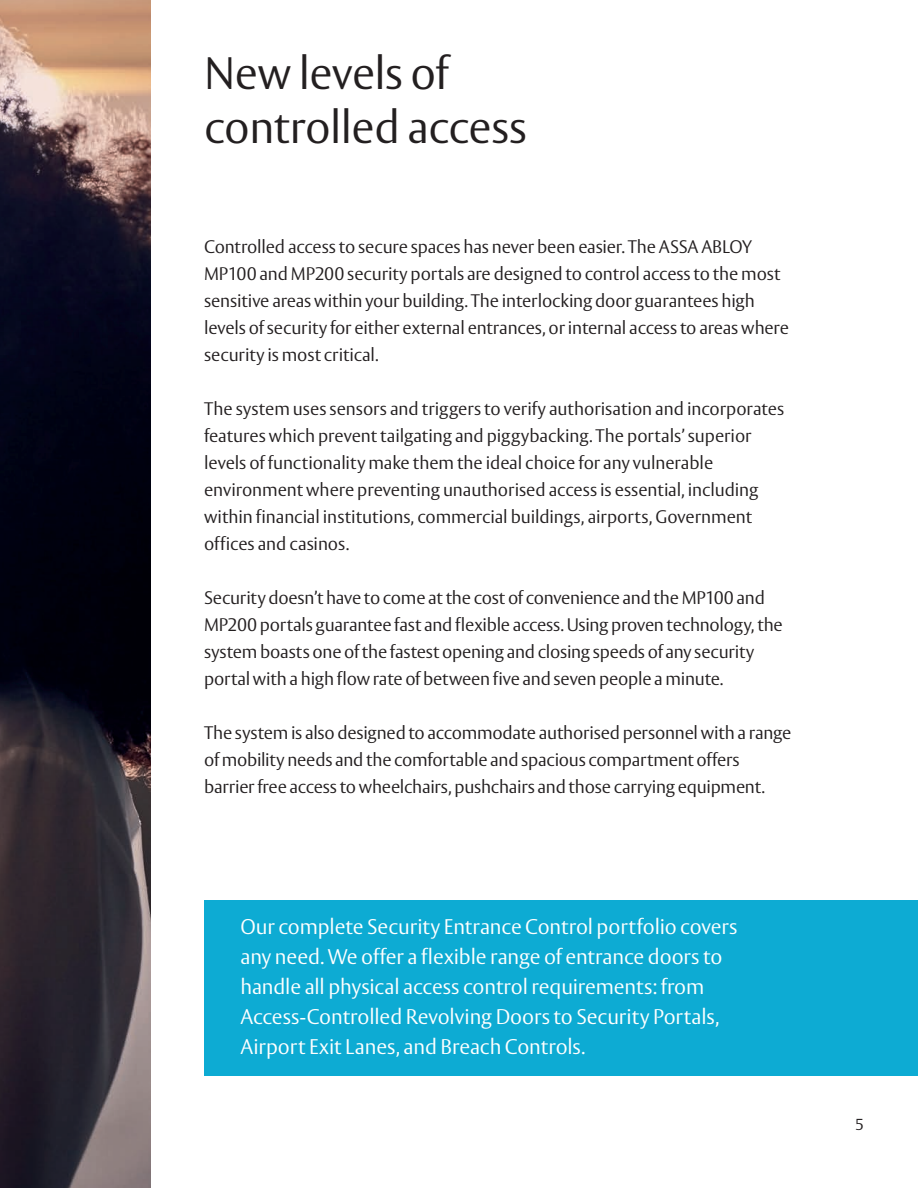
<style>
.page{position:relative;width:918px;height:1188px;background:#fff}
.page>*{position:absolute;margin:0;border:0;box-sizing:border-box;transform-origin:0 0}
.t1{font:300 45px/54px "ASSA Vesta";letter-spacing:-.01em;color:#231f20}
.t2{font:300 21px/30px "ASSA Vesta";letter-spacing:-.005em;color:#fff}
.t3{font:300 18px/27px "ASSA Vesta";letter-spacing:-.01em;color:#231f20}
.t4{font:300 15.75px "ASSA Vesta";color:#231f20}
</style>
<div class="page">
<svg style="left:0;top:0;width:150px;height:1188px"></svg>
<div style="left:204px;top:901px;width:714px;height:175px;background:#0dabd3"></div>
<h1 class="t1" style="left:204px;top:48px;width:324px">New levels of controlled access</h1>
<p class="t3" style="left:204px;top:234px;width:586px">Controlled access to secure spaces has never been easier. The ASSA ABLOY MP100 and MP200 security portals are designed to control access to the most sensitive areas within your building. The interlocking door guarantees high levels of security for either external entrances, or internal access to areas where security is most critical.</p>
<p class="t3" style="left:204px;top:396px;width:582px">The system uses sensors and triggers to verify authorisation and incorporates features which prevent tailgating and piggybacking. The portals’ superior levels of functionality make them the ideal choice for any vulnerable environment where preventing unauthorised access is essential, including within financial institutions, commercial buildings, airports, Government offices and casinos.</p>
<p class="t3" style="left:204px;top:585px;width:580px">Security doesn’t have to come at the cost of convenience and the MP100 and MP200 portals guarantee fast and flexible access. Using proven technology, the system boasts one of the fastest opening and closing speeds of any security portal with a high flow rate of between five and seven people a minute.</p>
<p class="t3" style="left:204px;top:720px;width:589px">The system is also designed to accommodate authorised personnel with a range of mobility needs and the comfortable and spacious compartment offers barrier free access to wheelchairs, pushchairs and those carrying equipment.</p>
<p class="t2" style="left:240px;top:913px;width:499px">Our complete Security Entrance Control portfolio covers any need. We offer a flexible range of entrance doors to handle all physical access control requirements: from Access-Controlled Revolving Doors to Security Portals, Airport Exit Lanes, and Breach Controls.</p>
<p class="t4" style="left:855px;top:1115px;width:10px">5</p>
</div>
